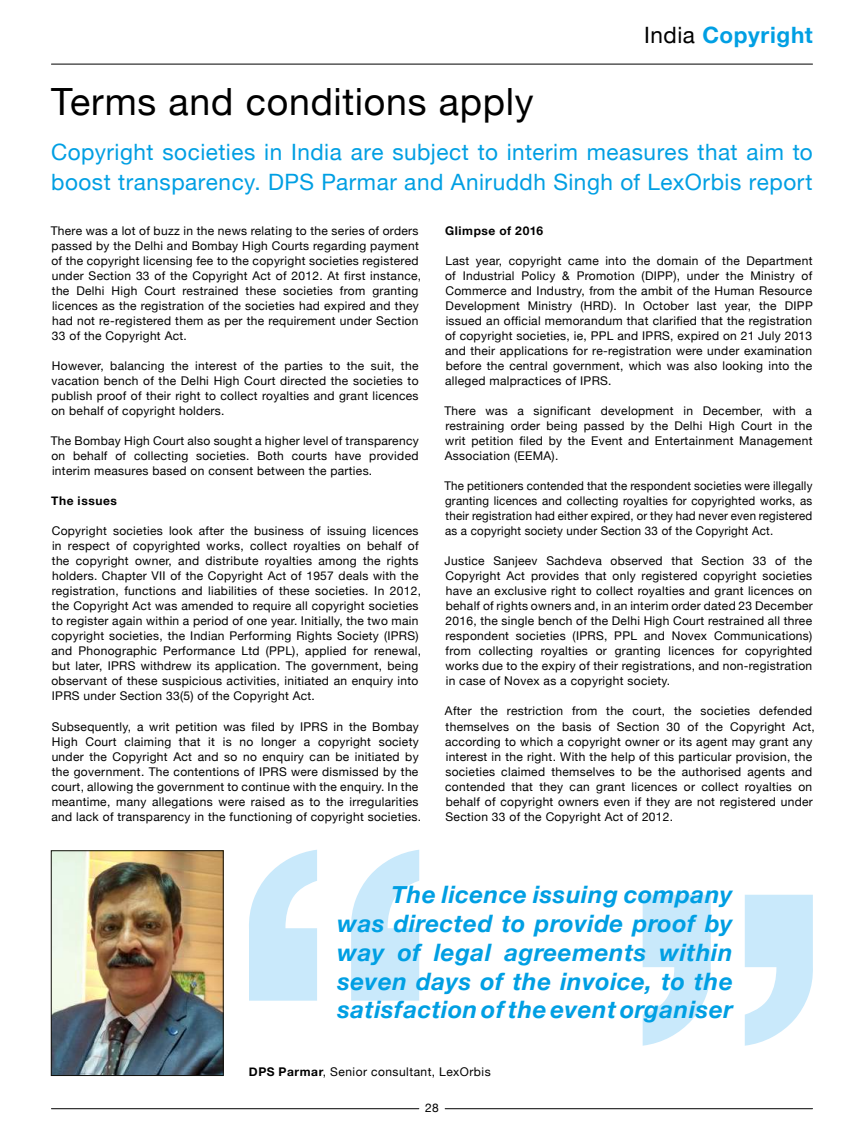
<style>
.page{position:relative;width:864px;height:1136px;background:#fff}
.page>*{position:absolute;margin:0;border:0;box-sizing:border-box;transform-origin:0 0}
.t1{font:37.5px "Helvetica Neue";letter-spacing:.02em;color:#000}
.t2{font:italic 700 24px/28.8px "Helvetica Neue";letter-spacing:.025em;color:#009fe3;text-align:justify}
.t3{font:22.5px/30px "Helvetica Neue";letter-spacing:.025em;color:#009fe3}
.t4{font:700 22.5px "Helvetica Neue";letter-spacing:.03em;color:#009fe3}
.t5{font:12px/15px "Helvetica Neue";letter-spacing:.025em;color:#000;text-align:justify}
.t6{font:12px/15px "Helvetica Neue";letter-spacing:.025em;color:#000;text-align:justify;scale:.96 1}
.t7{font:700 12px "Helvetica Neue";letter-spacing:.045em;color:#000}
.s1{font-weight:400;color:#000}
.s2{font-weight:700}
</style>
<div class="page">
<hr style="left:51px;top:64px;width:761px;height:1px;background:#000">
<hr style="left:51px;top:1108px;width:367px;height:1px;background:#000">
<hr style="left:445px;top:1108px;width:367px;height:1px;background:#000">
<svg style="left:249px;top:849px;width:170px;height:151px"></svg>
<img style="left:53px;top:852px;width:168px;height:221px">
<div style="left:51px;top:850px;width:172px;height:225px;border:1px solid #12110c"></div>
<svg style="left:642px;top:894px;width:170px;height:151px"></svg>
<h1 class="t1" style="left:51px;top:75px;width:484px">Terms and conditions apply</h1>
<h3 class="t4" style="left:644px;top:17px;width:170px"><span class="s1">India</span> Copyright</h3>
<h3 class="t3" style="left:51px;top:138px;width:763px">Copyright societies in India are subject to interim measures that aim to boost transparency. DPS Parmar and Aniruddh Singh of LexOrbis report</h3>
<p class="t5" style="left:51px;top:224px;width:372px;text-align:left">There was a lot of buzz in the news relating to the series of orders passed by the Delhi and Bombay High Courts regarding payment of the copyright licensing fee to the copyright societies registered under Section 33 of the Copyright Act of 2012. At first instance, the Delhi High Court restrained these societies from granting licences as the registration of the societies had expired and they had not re-registered them as per the requirement under Section 33 of the Copyright Act.</p>
<p class="t5" style="left:51px;top:359px;width:368px">However, balancing the interest of the parties to the suit, the vacation bench of the Delhi High Court directed the societies to publish proof of their right to collect royalties and grant licences on behalf of copyright holders.</p>
<p class="t5" style="left:51px;top:434px;width:369px">The Bombay High Court also sought a higher level of transparency on behalf of collecting societies. Both courts have provided interim measures based on consent between the parties.</p>
<p class="t7" style="left:51px;top:491px;width:67px">The issues</p>
<p class="t5" style="left:51px;top:524px;width:371px;text-align:left">Copyright societies look after the business of issuing licences in respect of copyrighted works, collect royalties on behalf of the copyright owner, and distribute royalties among the rights holders. Chapter VII of the Copyright Act of 1957 deals with the registration, functions and liabilities of these societies. In 2012, the Copyright Act was amended to require all copyright societies to register again within a period of one year. Initially, the two main copyright societies, the Indian Performing Rights Society (IPRS) and Phonographic Performance Ltd (PPL), applied for renewal, but later, IPRS withdrew its application. The government, being observant of these suspicious activities, initiated an enquiry into IPRS under Section 33(5) of the Copyright Act.</p>
<p class="t5" style="left:51px;top:719px;width:371px;text-align:left">Subsequently, a writ petition was filed by IPRS in the Bombay High Court claiming that it is no longer a copyright society under the Copyright Act and so no enquiry can be initiated by the government. The contentions of IPRS were dismissed by the court, allowing the government to continue with the enquiry. In the meantime, many allegations were raised as to the irregularities and lack of transparency in the functioning of copyright societies.</p>
<p class="t7" style="left:445px;top:221px;width:99px">Glimpse of 2016</p>
<p class="t5" style="left:445px;top:254px;width:369px">Last year, copyright came into the domain of the Department of Industrial Policy &amp; Promotion (DIPP), under the Ministry of Commerce and Industry, from the ambit of the Human Resource Development Ministry (HRD). In October last year, the DIPP issued an official memorandum that clarified that the registration of copyright societies, ie, PPL and IPRS, expired on 21 July 2013 and their applications for re-registration were under examination before the central government, which was also looking into the alleged malpractices of IPRS.</p>
<p class="t5" style="left:444px;top:404px;width:369px">There was a significant development in December, with a restraining order being passed by the Delhi High Court in the writ petition filed by the Event and Entertainment Management Association (EEMA).</p>
<p class="t6" style="left:444px;top:479px;width:385px">The petitioners contended that the respondent societies were illegally granting licences and collecting royalties for copyrighted works, as their registration had either expired, or they had never even registered as a copyright society under Section 33 of the Copyright Act.</p>
<p class="t5" style="left:444px;top:554px;width:369px">Justice Sanjeev Sachdeva observed that Section 33 of the Copyright Act provides that only registered copyright societies have an exclusive right to collect royalties and grant licences on behalf of rights owners and, in an interim order dated 23 December 2016, the single bench of the Delhi High Court restrained all three respondent societies (IPRS, PPL and Novex Communications) from collecting royalties or granting licences for copyrighted works due to the expiry of their registrations, and non-registration in case of Novex as a copyright society.</p>
<p class="t5" style="left:444px;top:704px;width:371px;text-align:left">After the restriction from the court, the societies defended themselves on the basis of Section 30 of the Copyright Act, according to which a copyright owner or its agent may grant any interest in the right. With the help of this particular provision, the societies claimed themselves to be the authorised agents and contended that they can grant licences or collect royalties on behalf of copyright owners even if they are not registered under Section 33 of the Copyright Act of 2012.</p>
<h2 class="t2" style="left:337px;top:880px;width:396px;text-indent:54px">The licence issuing company was directed to provide proof by way of legal agreements within seven days of the invoice, to the satisfaction of the event organiser</h2>
<p class="t5" style="left:249px;top:1064px;width:243px"><span class="s2">DPS Parmar</span>, Senior consultant, LexOrbis</p>
<p class="t5" style="left:425px;top:1100px;width:15px">28</p>
</div>
